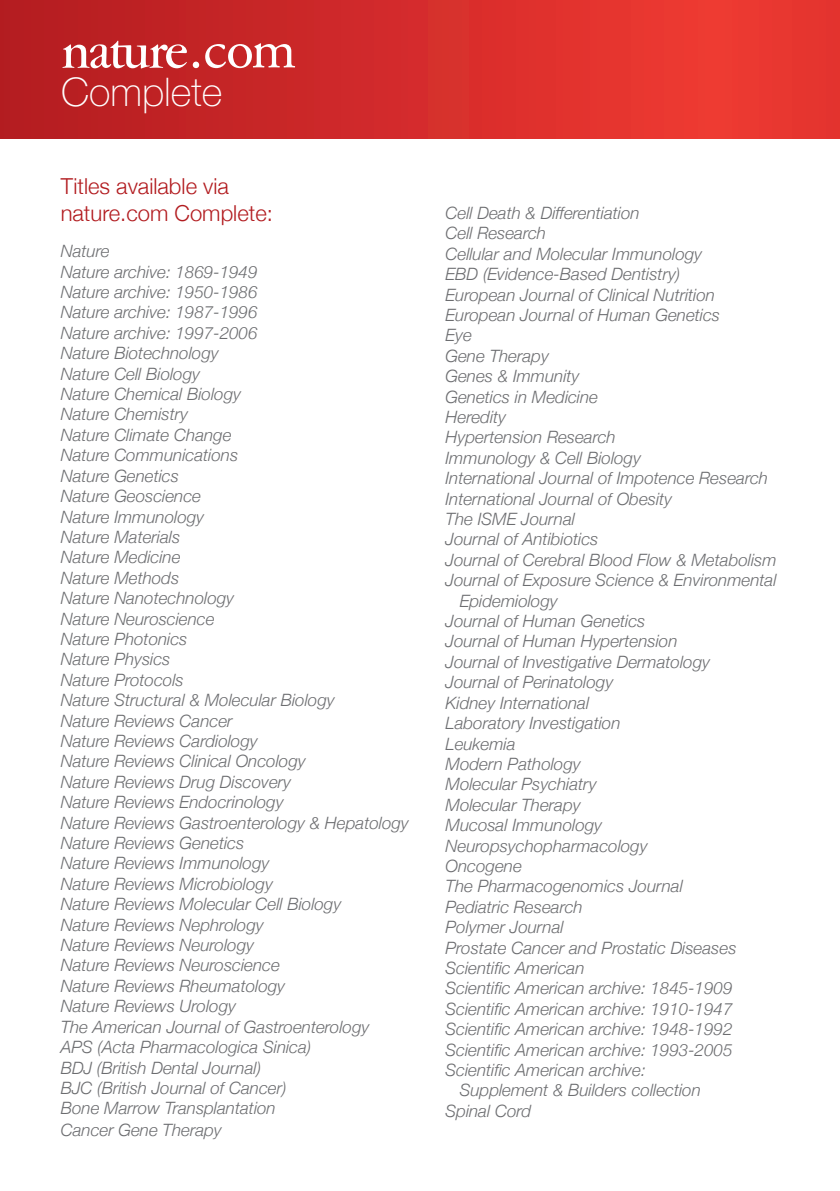
<style>
.page{position:relative;width:840px;height:1191px;background:#fff}
.page>*{position:absolute;margin:0;border:0;box-sizing:border-box;transform-origin:0 0}
.t1{font:100 39.6px "Helvetica Neue LT Std";color:#fff}
.t2{font:300 22px "Helvetica Neue";color:#b21c20}
.t3{font:italic 300 17px "Helvetica Neue";color:#6c6d70}
</style>
<div class="page">
<div style="left:0;top:0;width:839px;height:138px;background:linear-gradient(to right,#b51d22,#f33c33)"></div>
<svg style="left:62px;top:41px;width:125px;height:27px"></svg>
<svg style="left:193px;top:62px;width:6px;height:6px"></svg>
<svg style="left:205px;top:43px;width:90px;height:25px"></svg>
<p class="t1" style="left:61px;top:69px;width:163px">Complete</p>
<p class="t2" style="left:61px;top:169px;width:170px">Titles available via</p>
<p class="t2" style="left:61px;top:195px;width:213px">nature.com Complete:</p>
<p class="t3" style="left:61px;top:238px;width:50px">Nature</p>
<p class="t3" style="left:61px;top:258px;width:198px">Nature archive: 1869-1949</p>
<p class="t3" style="left:61px;top:278px;width:198px">Nature archive: 1950-1986</p>
<p class="t3" style="left:61px;top:299px;width:198px">Nature archive: 1987-1996</p>
<p class="t3" style="left:61px;top:319px;width:198px">Nature archive: 1997-2006</p>
<p class="t3" style="left:61px;top:340px;width:159px">Nature Biotechnology</p>
<p class="t3" style="left:61px;top:360px;width:141px">Nature Cell Biology</p>
<p class="t3" style="left:61px;top:380px;width:182px">Nature Chemical Biology</p>
<p class="t3" style="left:61px;top:401px;width:129px">Nature Chemistry</p>
<p class="t3" style="left:61px;top:421px;width:172px">Nature Climate Change</p>
<p class="t3" style="left:61px;top:442px;width:179px">Nature Communications</p>
<p class="t3" style="left:61px;top:462px;width:120px">Nature Genetics</p>
<p class="t3" style="left:61px;top:482px;width:142px">Nature Geoscience</p>
<p class="t3" style="left:61px;top:503px;width:145px">Nature Immunology</p>
<p class="t3" style="left:61px;top:523px;width:121px">Nature Materials</p>
<p class="t3" style="left:61px;top:544px;width:121px">Nature Medicine</p>
<p class="t3" style="left:61px;top:564px;width:120px">Nature Methods</p>
<p class="t3" style="left:61px;top:584px;width:175px">Nature Nanotechnology</p>
<p class="t3" style="left:61px;top:605px;width:155px">Nature Neuroscience</p>
<p class="t3" style="left:61px;top:625px;width:128px">Nature Photonics</p>
<p class="t3" style="left:61px;top:646px;width:111px">Nature Physics</p>
<p class="t3" style="left:61px;top:666px;width:124px">Nature Protocols</p>
<p class="t3" style="left:61px;top:686px;width:275px">Nature Structural &amp; Molecular Biology</p>
<p class="t3" style="left:61px;top:707px;width:173px">Nature Reviews Cancer</p>
<p class="t3" style="left:61px;top:727px;width:198px">Nature Reviews Cardiology</p>
<p class="t3" style="left:61px;top:748px;width:246px">Nature Reviews Clinical Oncology</p>
<p class="t3" style="left:61px;top:768px;width:232px">Nature Reviews Drug Discovery</p>
<p class="t3" style="left:61px;top:788px;width:224px">Nature Reviews Endocrinology</p>
<p class="t3" style="left:61px;top:809px;width:349px">Nature Reviews Gastroenterology &amp; Hepatology</p>
<p class="t3" style="left:61px;top:829px;width:185px">Nature Reviews Genetics</p>
<p class="t3" style="left:61px;top:850px;width:210px">Nature Reviews Immunology</p>
<p class="t3" style="left:61px;top:870px;width:213px">Nature Reviews Microbiology</p>
<p class="t3" style="left:61px;top:890px;width:282px">Nature Reviews Molecular Cell Biology</p>
<p class="t3" style="left:61px;top:911px;width:204px">Nature Reviews Nephrology</p>
<p class="t3" style="left:61px;top:931px;width:195px">Nature Reviews Neurology</p>
<p class="t3" style="left:61px;top:952px;width:220px">Nature Reviews Neuroscience</p>
<p class="t3" style="left:61px;top:972px;width:226px">Nature Reviews Rheumatology</p>
<p class="t3" style="left:61px;top:992px;width:177px">Nature Reviews Urology</p>
<p class="t3" style="left:61px;top:1013px;width:310px">The American Journal of Gastroenterology</p>
<p class="t3" style="left:61px;top:1033px;width:252px">APS (Acta Pharmacologica Sinica)</p>
<p class="t3" style="left:61px;top:1054px;width:202px">BDJ (British Dental Journal)</p>
<p class="t3" style="left:61px;top:1074px;width:227px">BJC (British Journal of Cancer)</p>
<p class="t3" style="left:61px;top:1094px;width:216px">Bone Marrow Transplantation</p>
<p class="t3" style="left:61px;top:1116px;width:162px">Cancer Gene Therapy</p>
<p class="t3" style="left:445px;top:199px;width:195px">Cell Death &amp; Differentiation</p>
<p class="t3" style="left:445px;top:220px;width:102px">Cell Research</p>
<p class="t3" style="left:445px;top:240px;width:258px">Cellular and Molecular Immunology</p>
<p class="t3" style="left:445px;top:261px;width:236px">EBD (Evidence-Based Dentistry)</p>
<p class="t3" style="left:445px;top:281px;width:271px">European Journal of Clinical Nutrition</p>
<p class="t3" style="left:445px;top:301px;width:276px">European Journal of Human Genetics</p>
<p class="t3" style="left:445px;top:322px;width:28px">Eye</p>
<p class="t3" style="left:445px;top:342px;width:105px">Gene Therapy</p>
<p class="t3" style="left:445px;top:363px;width:135px">Genes &amp; Immunity</p>
<p class="t3" style="left:445px;top:383px;width:154px">Genetics in Medicine</p>
<p class="t3" style="left:445px;top:403px;width:62px">Heredity</p>
<p class="t3" style="left:445px;top:424px;width:172px">Hypertension Research</p>
<p class="t3" style="left:445px;top:444px;width:197px">Immunology &amp; Cell Biology</p>
<p class="t3" style="left:445px;top:465px;width:324px">International Journal of Impotence Research</p>
<p class="t3" style="left:445px;top:485px;width:228px">International Journal of Obesity</p>
<p class="t3" style="left:445px;top:505px;width:131px">The ISME Journal</p>
<p class="t3" style="left:445px;top:526px;width:154px">Journal of Antibiotics</p>
<p class="t3" style="left:445px;top:546px;width:332px">Journal of Cerebral Blood Flow &amp; Metabolism</p>
<p class="t3" style="left:445px;top:567px;width:332px">Journal of Exposure Science &amp; Environmental</p>
<p class="t3" style="left:459px;top:587px;width:99px">Epidemiology</p>
<p class="t3" style="left:445px;top:607px;width:201px">Journal of Human Genetics</p>
<p class="t3" style="left:445px;top:628px;width:233px">Journal of Human Hypertension</p>
<p class="t3" style="left:445px;top:648px;width:266px">Journal of Investigative Dermatology</p>
<p class="t3" style="left:445px;top:669px;width:169px">Journal of Perinatology</p>
<p class="t3" style="left:445px;top:689px;width:145px">Kidney International</p>
<p class="t3" style="left:445px;top:709px;width:176px">Laboratory Investigation</p>
<p class="t3" style="left:445px;top:730px;width:71px">Leukemia</p>
<p class="t3" style="left:445px;top:750px;width:137px">Modern Pathology</p>
<p class="t3" style="left:445px;top:771px;width:152px">Molecular Psychiatry</p>
<p class="t3" style="left:445px;top:791px;width:137px">Molecular Therapy</p>
<p class="t3" style="left:445px;top:811px;width:158px">Mucosal Immunology</p>
<p class="t3" style="left:445px;top:832px;width:203px">Neuropsychopharmacology</p>
<p class="t3" style="left:445px;top:852px;width:78px">Oncogene</p>
<p class="t3" style="left:445px;top:873px;width:239px">The Pharmacogenomics Journal</p>
<p class="t3" style="left:445px;top:893px;width:139px">Pediatric Research</p>
<p class="t3" style="left:445px;top:913px;width:120px">Polymer Journal</p>
<p class="t3" style="left:445px;top:934px;width:292px">Prostate Cancer and Prostatic Diseases</p>
<p class="t3" style="left:445px;top:954px;width:140px">Scientific American</p>
<p class="t3" style="left:445px;top:975px;width:288px">Scientific American archive: 1845-1909</p>
<p class="t3" style="left:445px;top:995px;width:288px">Scientific American archive: 1910-1947</p>
<p class="t3" style="left:445px;top:1015px;width:288px">Scientific American archive: 1948-1992</p>
<p class="t3" style="left:445px;top:1036px;width:288px">Scientific American archive: 1993-2005</p>
<p class="t3" style="left:445px;top:1056px;width:201px">Scientific American archive:</p>
<p class="t3" style="left:459px;top:1077px;width:242px">Supplement &amp; Builders collection</p>
<p class="t3" style="left:445px;top:1097px;width:87px">Spinal Cord</p>
</div>
